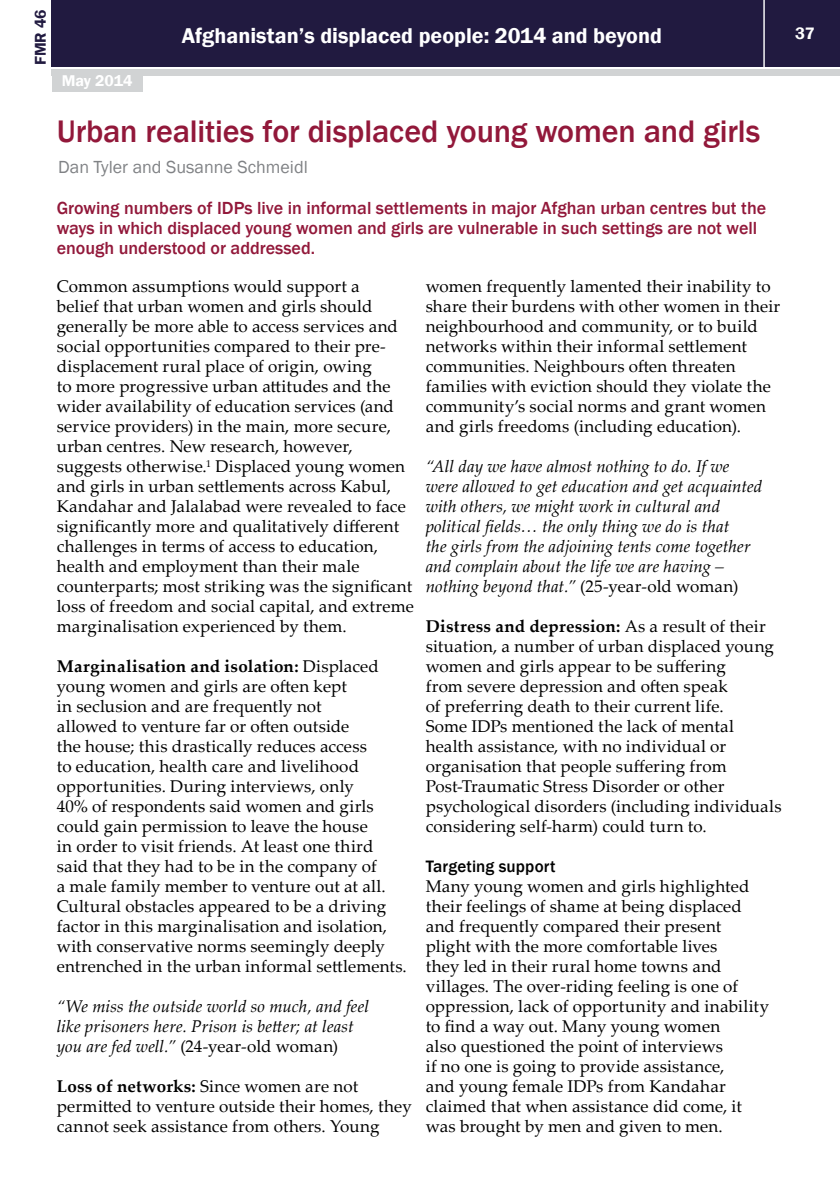
<style>
.page{position:relative;width:840px;height:1191px;background:#fff}
.page>*{position:absolute;margin:0;border:0;box-sizing:border-box;transform-origin:0 0}
.t1{font:500 32px "Franklin Gothic";letter-spacing:-.005em;color:#92183a}
.t2{font:600 22px "Franklin Gothic";color:#fff}
.t3{font:500 18px/20px "Franklin Gothic";color:#92183a}
.t4{font:18px "Franklin Gothic";color:#808285}
.t5{font:17px/20px "Palatino Linotype";letter-spacing:.01em;color:#000}
.t6{font:italic 17px/20px "Palatino Linotype";letter-spacing:.005em;color:#000}
.t7{font:500 17px "Franklin Gothic";letter-spacing:.01em;color:#000}
.t8{font:600 17px "Franklin Gothic";color:#fff}
.t9{font:600 16px "Franklin Gothic";color:#fff}
.t10{font:600 16px "Franklin Gothic";color:#211a40}
.s1{font-weight:700}
.s2{font-style:normal}
</style>
<div class="page">
<div style="left:52px;top:0;width:787px;height:66px;background:#211a40"></div>
<div style="left:52px;top:69px;width:787px;height:6px;background:#d1d3d4"></div>
<hr style="left:763px;top:0;width:1px;height:68px;background:#fff">
<div style="left:52px;top:74px;width:90px;height:18px;background:#d1d3d4"></div>
<p class="t10" style="left:31px;top:65px;width:57px;rotate:-90deg">FMR 46</p>
<p class="t2" style="left:182px;top:22px;width:481px">Afghanistan’s displaced people: 2014 and beyond</p>
<p class="t8" style="left:794px;top:23px;width:21px">37</p>
<p class="t9" style="left:62px;top:71px;width:72px">May 2014</p>
<h1 class="t1" style="left:57px;top:111px;width:704px">Urban realities for displaced young women and girls</h1>
<p class="t4" style="left:58px;top:156px;width:251px">Dan Tyler and Susanne Schmeidl</p>
<p class="t3" style="left:57px;top:198px;width:710px">Growing numbers of IDPs live in informal settlements in major Afghan urban centres but the ways in which displaced young women and girls are vulnerable in such settings are not well enough understood or addressed.</p>
<p class="t5" style="left:57px;top:276px;width:358px">Common assumptions would support a<br>belief that urban women and girls should generally be more able to access services and social opportunities compared to their pre&shy;displacement rural place of origin, owing<br>to more progressive urban attitudes and the wider availability of education services (and service providers) in the main, more secure, urban centres. New research, however, suggests otherwise.<sup>1</sup> Displaced young women and girls in urban settlements across Kabul, Kandahar and Jalalabad were revealed to face significantly more and qualitatively different challenges in terms of access to education, health and employment than their male counterparts; most striking was the significant loss of freedom and social capital, and extreme marginalisation experienced by them.</p>
<p class="t5" style="left:57px;top:655px;width:351px"><span class="s1">Marginalisation and isolation:</span> Displaced young women and girls are often kept<br>in seclusion and are frequently not<br>allowed to venture far or often outside<br>the house; this drastically reduces access<br>to education, health care and livelihood opportunities. During interviews, only<br>40% of respondents said women and girls could gain permission to leave the house<br>in order to visit friends. At least one third said that they had to be in the company of<br>a male family member to venture out at all.<br>Cultural obstacles appeared to be a driving factor in this marginalisation and isolation, with conservative norms seemingly deeply entrenched in the urban informal settlements.</p>
<p class="t6" style="left:57px;top:995px;width:313px">“We miss the outside world so much, and feel like prisoners here. Prison is better; at least you are fed well.” <span class="s2">(24-year-old woman)</span></p>
<p class="t5" style="left:57px;top:1075px;width:356px"><span class="s1">Loss of networks:</span> Since women are not permitted to venture outside their homes, they cannot seek assistance from others. Young</p>
<p class="t5" style="left:425px;top:275px;width:356px">women frequently lamented their inability to share their burdens with other women in their neighbourhood and community, or to build networks within their informal settlement communities. Neighbours often threaten families with eviction should they violate the community’s social norms and grant women and girls freedoms (including education).</p>
<p class="t6" style="left:425px;top:455px;width:338px">“All day we have almost nothing to do. If we were allowed to get education and get acquainted with others, we might work in cultural and political fields… the only thing we do is that<br>the girls from the adjoining tents come together and complain about the life we are having – nothing beyond that.” <span class="s2">(25-year-old woman)</span></p>
<p class="t5" style="left:425px;top:615px;width:357px"><span class="s1">Distress and depression:</span> As a result of their situation, a number of urban displaced young women and girls appear to be suffering<br>from severe depression and often speak<br>of preferring death to their current life.<br>Some IDPs mentioned the lack of mental health assistance, with no individual or organisation that people suffering from Post-Traumatic Stress Disorder or other psychological disorders (including individuals considering self-harm) could turn to.</p>
<p class="t7" style="left:425px;top:855px;width:131px">Targeting support</p>
<p class="t5" style="left:425px;top:875px;width:345px">Many young women and girls highlighted their feelings of shame at being displaced and frequently compared their present plight with the more comfortable lives<br>they led in their rural home towns and villages. The over-riding feeling is one of oppression, lack of opportunity and inability to find a way out. Many young women<br>also questioned the point of interviews<br>if no one is going to provide assistance,<br>and young female IDPs from Kandahar claimed that when assistance did come, it was brought by men and given to men.</p>
</div>
